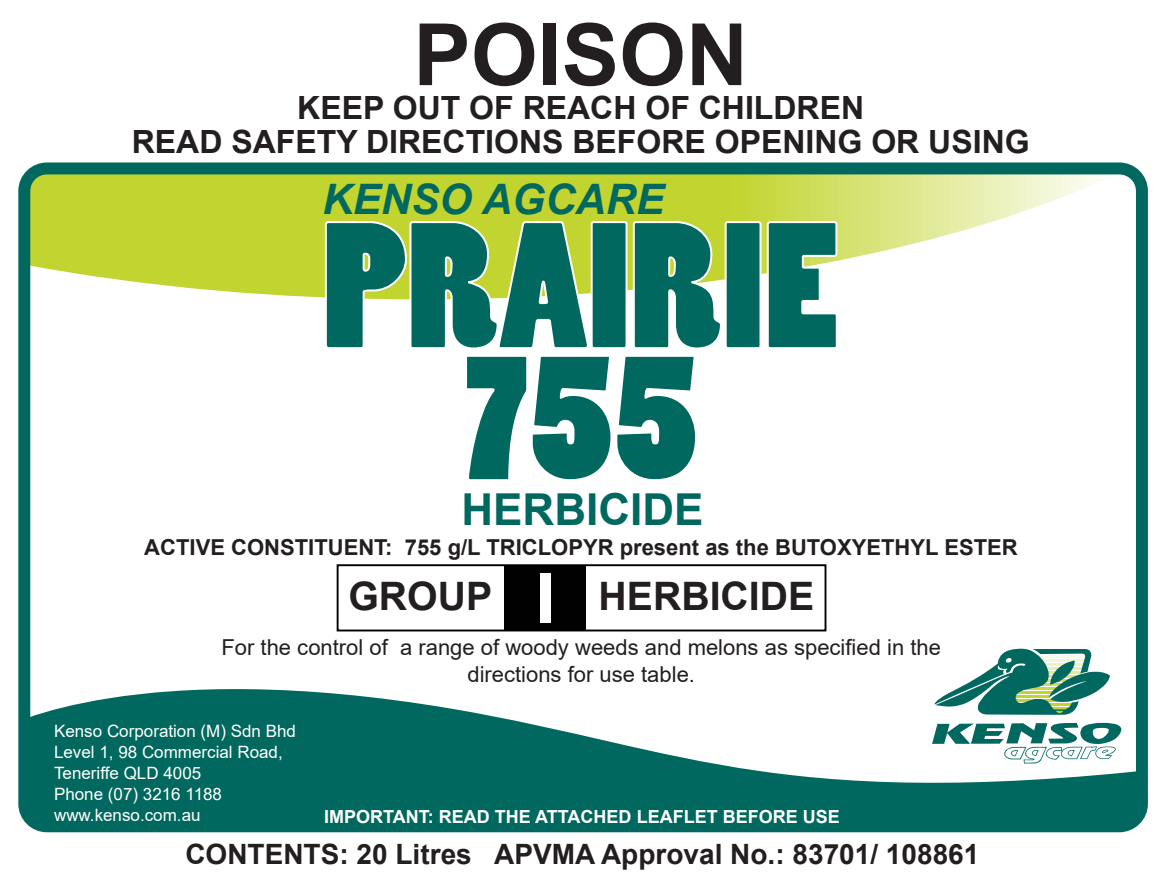
<style>
.page{position:relative;width:1163px;height:879px;background:#fff}
.page>*{position:absolute;margin:0;border:0;box-sizing:border-box;transform-origin:0 0}
.t1{font:168px/132px "Poplar Std";color:#00685e;text-align:center;scale:1.08 1}
.t2{font:700 86px "Arial";color:#231f20}
.t3{font:700 44px "Arial";color:#00685e}
.t4{font:italic 700 42px "Arial";color:#00685e}
.t5{font:700 39.2px "Arial";color:#231f20}
.t6{font:700 32px/34px "Arial";color:#231f20;text-align:center}
.t7{font:700 28px "Arial";color:#231f20}
.t8{font:22px/26.4px "Arial";color:#231f20;text-align:center}
.t9{font:700 22px "Arial";color:#231f20}
.t10{font:700 18px "Arial";color:#fff}
.t11{font:17px/21px "Arial";color:#fff}
.s1{font-size:68.6px;color:#fff}
</style>
<div class="page">
<svg style="left:31px;top:675px;width:1103px;height:144px;fill:#00685e"></svg>
<svg style="left:31px;top:175px;width:1093px;height:123px"></svg>
<div style="left:18px;top:162px;width:1129px;height:670px;border:12px solid #00685e;border-radius:23px"></div>
<svg style="left:931px;top:723px;width:190px;height:40px"></svg>
<svg style="left:934px;top:648px;width:175px;height:67px"></svg>
<svg style="left:324px;top:220px;width:514px;height:80px"></svg>
<div style="left:504px;top:566px;width:81px;height:64px;background:#000100"></div>
<div style="left:336px;top:564px;width:490px;height:67px;border:2px solid #000100"></div>
<h2 class="t2" style="left:413px;top:-6px;width:336px">POISON</h2>
<h3 class="t6" style="left:132px;top:91px;width:899px">KEEP OUT OF REACH OF CHILDREN<br>READ SAFETY DIRECTIONS BEFORE OPENING OR USING</h3>
<h3 class="t4" style="left:322px;top:172px;width:343px">KENSO AGCARE</h3>
<h1 class="t1" style="left:322px;top:228px;width:481px">PRAIRIE<br>755</h1>
<h3 class="t3" style="left:461px;top:479px;width:243px">HERBICIDE</h3>
<p class="t9" style="left:144px;top:532px;width:874px">ACTIVE CONSTITUENT: 755 g/L TRICLOPYR present as the BUTOXYETHYL ESTER</p>
<h3 class="t5" style="left:348px;top:569px;width:467px">GROUP <span class="s1">I</span> HERBICIDE</h3>
<p class="t8" style="left:221px;top:634px;width:721px">For the control of a range of woody weeds and melons as specified in the directions for use table.</p>
<p class="t11" style="left:54px;top:720px;width:243px">Kenso Corporation (M) Sdn Bhd<br>Level 1, 98 Commercial Road,<br>Teneriffe QLD 4005<br>Phone (07) 3216 1188 www.kenso.com.au</p>
<p class="t10" style="left:324px;top:803px;width:517px">IMPORTANT: READ THE ATTACHED LEAFLET BEFORE USE</p>
<h3 class="t7" style="left:185px;top:834px;width:795px">CONTENTS: 20 Litres APVMA Approval No.: 83701/ 108861</h3>
</div>
